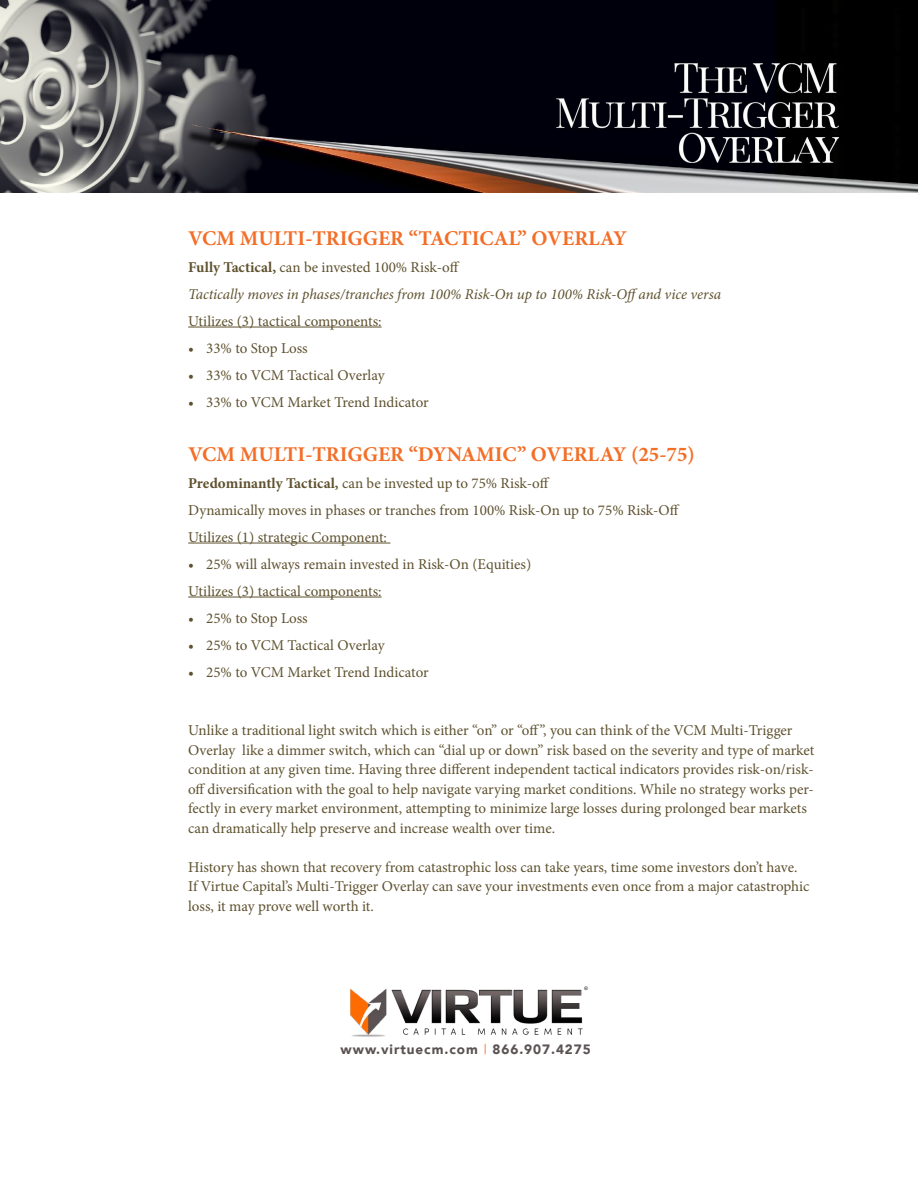
<style>
.page{position:relative;width:918px;height:1188px;background:#fff}
.page>*{position:absolute;margin:0;border:0;box-sizing:border-box;transform-origin:0 0}
.t1{font:700 21px "Minion Pro";color:#f36e27}
.t2{font:15px/19.5px "Minion Pro";color:#5e512e}
.t3{font:italic 15px/27px "Minion Pro";letter-spacing:-.005em;color:#5e512e}
.t4{font:900 13.5px "Avenir";letter-spacing:.07em;color:#5b5353}
.s1{font-weight:700;font-style:normal}
.s2{font-style:normal}
.s3{font-weight:700}
.s4{font-weight:400;color:#f36e27}
</style>
<div class="page">
<img style="left:0;top:0;width:918px;height:192px">
<hr style="left:188px;top:327px;width:194px;height:1px;background:#5e512e">
<hr style="left:188px;top:543px;width:202px;height:1px;background:#5e512e">
<hr style="left:188px;top:597px;width:194px;height:1px;background:#5e512e">
<img style="left:350px;top:986px;width:239px;height:51px">
<h1 class="t1" style="left:188px;top:223px;width:440px">VCM MULTI-TRIGGER “TACTICAL” OVERLAY</h1>
<p class="t3" style="left:188px;top:253px;width:534px"><span class="s1">Fully Tactical,</span> <span class="s2">can be invested 100% Risk-off<br></span>Tactically moves in phases/tranches from 100% Risk-On up to 100% Risk-Offand vice versa</p>
<p class="t2" style="left:188px;top:311px;width:195px">Utilizes (3) tactical components:</p>
<p class="t2" style="left:188px;top:338px;width:121px">• 33% to Stop Loss</p>
<p class="t2" style="left:188px;top:365px;width:198px">• 33% to VCM Tactical Overlay</p>
<p class="t2" style="left:188px;top:392px;width:242px">• 33% to VCM Market Trend Indicator</p>
<h1 class="t1" style="left:188px;top:439px;width:508px">VCM MULTI-TRIGGER “DYNAMIC” OVERLAY (25-75)</h1>
<p class="t2" style="left:188px;top:469px;width:493px;line-height:27px"><span class="s3">Predominantly Tactical,</span> can be invested up to 75% Risk-off<br>Dynamically moves in phases or tranches from 100% Risk-On up to 75% Risk-Off<br>Utilizes (1) strategic Component:</p>
<p class="t2" style="left:188px;top:550px;width:345px;line-height:27px">• 25% will always remain invested in Risk-On (Equities)<br>Utilizes (3) tactical components:</p>
<p class="t2" style="left:188px;top:608px;width:121px">• 25% to Stop Loss</p>
<p class="t2" style="left:188px;top:635px;width:198px">• 25% to VCM Tactical Overlay</p>
<p class="t2" style="left:188px;top:662px;width:242px">• 25% to VCM Market Trend Indicator</p>
<p class="t2" style="left:188px;top:721px;width:628px">Unlike a traditional light switch which is either “on” or “off”, you can think of the VCM Multi-Trigger Overlay like a dimmer switch, which can “dial up or down” risk based on the severity and type of market condition at any given time. Having three different independent tactical indicators provides risk-on/risk&shy;off diversification with the goal to help navigate varying market conditions. While no strategy works per&shy;fectly in every market environment, attempting to minimize large losses during prolonged bear markets can dramatically help preserve and increase wealth over time.</p>
<p class="t2" style="left:188px;top:857px;width:623px">History has shown that recovery from catastrophic loss can take years, time some investors don’t have.<br>If Virtue Capital’s Multi-Trigger Overlay can save your investments even once from a major catastrophic loss, it may prove well worth it.</p>
<p class="t4" style="left:341px;top:1038px;width:252px">www.virtuecm.com <span class="s4">|</span> 866.907.4275</p>
</div>
